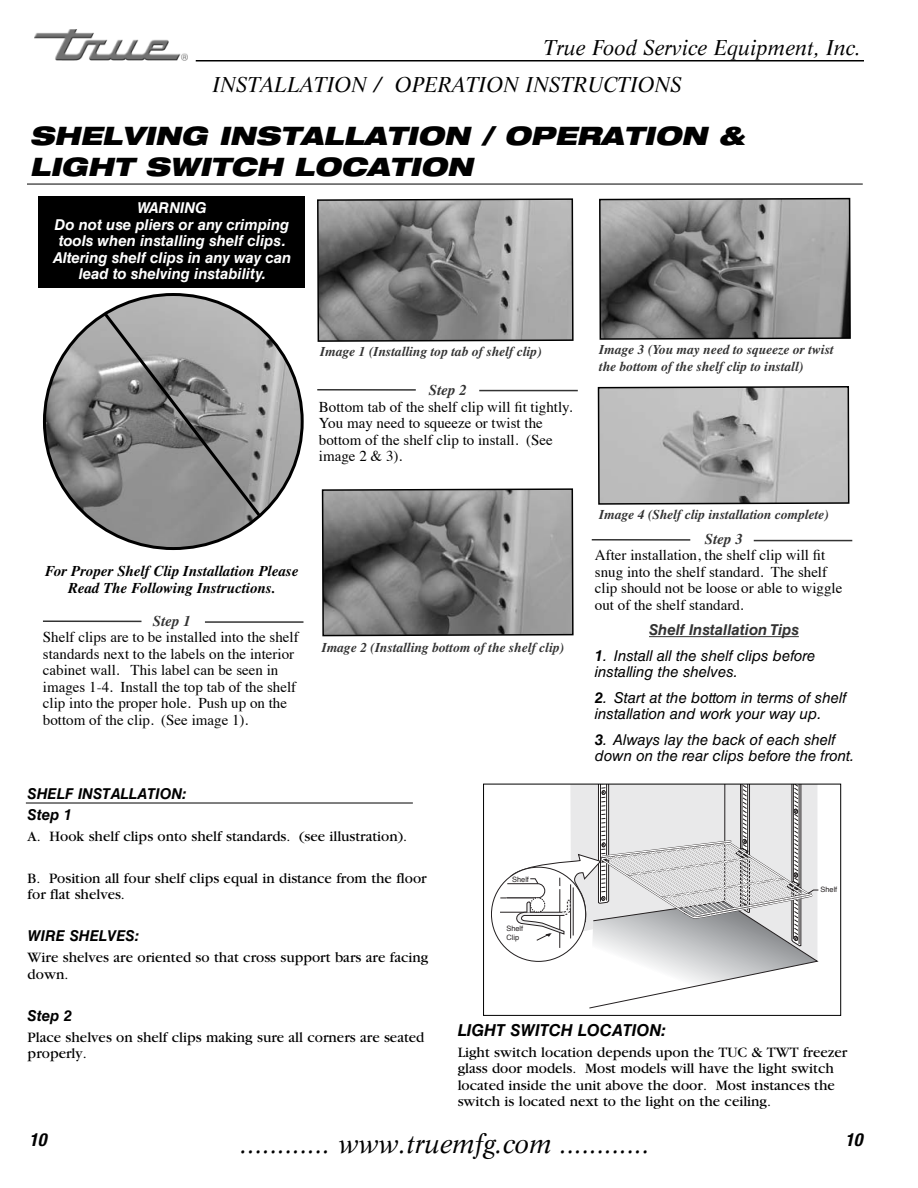
<style>
.page{position:relative;width:918px;height:1188px;background:#fff}
.page>*{position:absolute;margin:0;border:0;box-sizing:border-box;transform-origin:0 0}
.t1{font:italic 27px "Life";color:#000}
.t2{font:italic 900 expanded 25.5px/30.6px "Helvetica Neue";color:#000}
.t3{font:italic 21px "Life";color:#000}
.t4{font:italic 700 condensed 18px "Helvetica Neue LT Std";color:#000}
.t5{font:italic 700 16.5px "Helvetica LT Std";color:#000}
.t6{font:15px/16.5px "Times";color:#000}
.t7{font:15px/16.5px "Garamond";color:#000}
.t8{font:italic 15px/16.5px "Helvetica LT Std";color:#000}
.t9{font:italic 700 15px/16.5px "Helvetica LT Std";color:#fff;text-align:center}
.t10{font:italic 700 15px/16.5px "Times";color:#000;text-align:center}
.t11{font:italic 700 15px/21px "Helvetica LT Std";color:#000}
.t12{font:italic 700 15px "Helvetica LT Std";color:#333}
.t13{font:italic 700 15px "Times";color:#333}
.t14{font:italic 700 13.5px/16.5px "Times";color:#333}
.t15{font:7.35px/8.9px "Helvetica";color:#231f20}
.s1{font-weight:700}
</style>
<div class="page">
<hr style="left:196px;top:60px;width:668px;height:2px;background:#000">
<img style="left:35px;top:29px;width:152px;height:32px">
<svg style="left:491px;top:867px;width:95px;height:94px"></svg>
<svg style="left:500px;top:786px;width:319px;height:222px"></svg>
<div style="left:483px;top:784px;width:358px;height:232px;border:1px solid #000"></div>
<hr style="left:27px;top:184px;width:836px;height:1px;background:#000">
<div style="left:38px;top:196px;width:266px;height:92px;background:#000"></div>
<hr style="left:649px;top:636px;width:150px;height:1px;background:#333">
<hr style="left:43px;top:620px;width:99px;height:2px;background:#333">
<hr style="left:205px;top:621px;width:99px;height:2px;background:#333">
<svg style="left:321px;top:488px;width:253px;height:149px;background:#7d7d7d"></svg>
<svg style="left:317px;top:198px;width:257px;height:144px;background:#858585"></svg>
<svg style="left:599px;top:197px;width:252px;height:143px;background:#838383"></svg>
<img style="left:44px;top:295px;width:258px;height:254px;border-radius:50%">
<svg style="left:101px;top:310px;width:163px;height:210px;background:#909090"></svg>
<hr style="left:592px;top:539px;width:98px;height:2px;background:#333">
<hr style="left:754px;top:540px;width:98px;height:1px;background:#333">
<svg style="left:597px;top:386px;width:253px;height:119px;background:#b2b2b2"></svg>
<hr style="left:317px;top:389px;width:99px;height:2px;background:#333">
<hr style="left:479px;top:390px;width:99px;height:1px;background:#333">
<hr style="left:26px;top:803px;width:387px;height:1px;background:#000">
<h3 class="t3" style="left:544px;top:39px;width:319px">True Food Service Equipment, Inc.</h3>
<h3 class="t3" style="left:212px;top:76px;width:471px">INSTALLATION / OPERATION INSTRUCTIONS</h3>
<h2 class="t2" style="left:30px;top:123px;width:717px">SHELVING INSTALLATION / OPERATION &amp;<br>LIGHT SWITCH LOCATION</h2>
<p class="t9" style="left:53px;top:201px;width:240px">WARNING<br>Do not use pliers or any crimping tools when installing shelf clips.<br>Altering shelf clips in any way can lead to shelving instability.</p>
<p class="t14" style="left:320px;top:345px;width:223px">Image 1 (Installing top tab of shelf clip)</p>
<p class="t13" style="left:429px;top:385px;width:39px">Step 2</p>
<p class="t6" style="left:319px;top:400px;width:255px">Bottom tab of the shelf clip will fit tightly.<br>You may need to squeeze or twist the bottom of the shelf clip to install. (See image 2 &amp; 3).</p>
<p class="t10" style="left:45px;top:564px;width:255px">For Proper Shelf Clip Installation Please<br>Read The Following Instructions.</p>
<p class="t13" style="left:153px;top:615px;width:39px">Step 1</p>
<p class="t6" style="left:43px;top:630px;width:257px">Shelf clips are to be installed into the shelf standards next to the labels on the interior cabinet wall. This label can be seen in images 1-4. Install the top tab of the shelf clip into the proper hole. Push up on the bottom of the clip. (See image 1).</p>
<p class="t14" style="left:322px;top:640px;width:244px">Image 2 (Installing bottom of the shelf clip)</p>
<p class="t14" style="left:599px;top:343px;width:236px">Image 3 (You may need to squeeze or twist the bottom of the shelf clip to install)</p>
<p class="t14" style="left:599px;top:508px;width:231px">Image 4 (Shelf clip installation complete)</p>
<p class="t13" style="left:705px;top:533px;width:39px">Step 3</p>
<p class="t6" style="left:595px;top:548px;width:249px">After installation, the shelf clip will fit snug into the shelf standard. The shelf clip should not be loose or able to wiggle out of the shelf standard.</p>
<p class="t12" style="left:649px;top:624px;width:151px">Shelf Installation Tips</p>
<p class="t8" style="left:595px;top:648px;width:222px"><span class="s1">1</span>. Install all the shelf clips before installing the shelves.</p>
<p class="t8" style="left:595px;top:690px;width:253px"><span class="s1">2</span>. Start at the bottom in terms of shelf installation and work your way up.</p>
<p class="t8" style="left:595px;top:732px;width:261px"><span class="s1">3</span>. Always lay the back of each shelf down on the rear clips before the front.</p>
<p class="t11" style="left:28px;top:785px;width:161px">SHELF INSTALLATION:<br>Step 1</p>
<p class="t7" style="left:28px;top:829px;width:381px">A. Hook shelf clips onto shelf standards. (see illustration).</p>
<p class="t7" style="left:28px;top:871px;width:401px">B. Position all four shelf clips equal in distance from the floor for flat shelves.</p>
<p class="t11" style="left:28px;top:927px;width:114px">WIRE SHELVES:</p>
<p class="t7" style="left:28px;top:951px;width:402px">Wire shelves are oriented so that cross support bars are facing down.</p>
<p class="t11" style="left:28px;top:1007px;width:46px">Step 2</p>
<p class="t7" style="left:28px;top:1030px;width:398px">Place shelves on shelf clips making sure all corners are seated properly.</p>
<p class="t15" style="left:512px;top:876px;width:18px">Shelf</p>
<p class="t15" style="left:507px;top:925px;width:18px">Shelf<br>Clip</p>
<p class="t15" style="left:821px;top:886px;width:18px">Shelf</p>
<p class="t5" style="left:458px;top:1024px;width:211px">LIGHT SWITCH LOCATION:</p>
<p class="t7" style="left:458px;top:1045px;width:391px">Light switch location depends upon the TUC &amp; TWT freezer glass door models. Most models will have the light switch located inside the unit above the door. Most instances the switch is located next to the light on the ceiling.</p>
<h1 class="t1" style="left:241px;top:1133px;width:411px">............ www.truemfg.com ............</h1>
<p class="t4" style="left:29px;top:1133px;width:19px">10</p>
<p class="t4" style="left:845px;top:1133px;width:19px">10</p>
</div>
